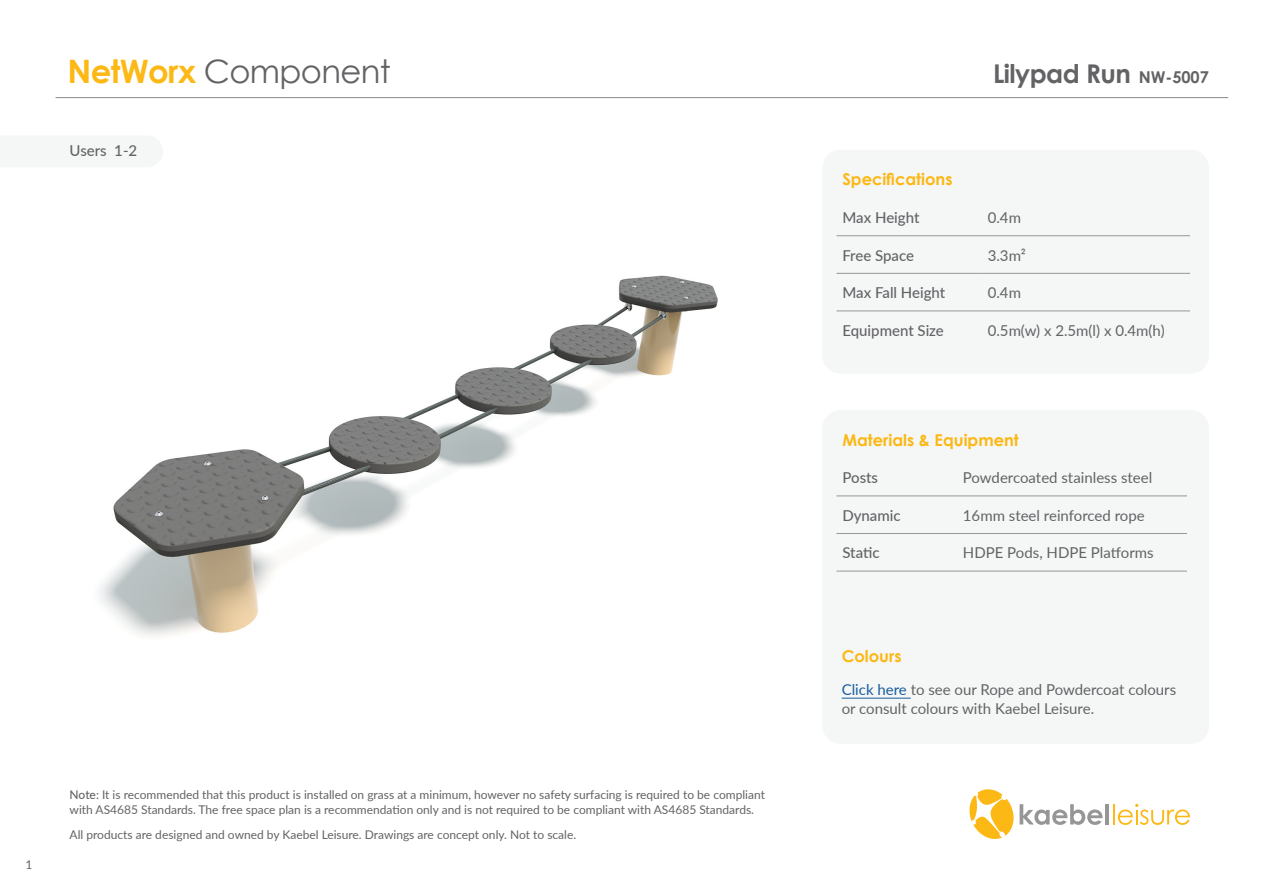
<style>
.page{position:relative;width:1263px;height:893px;background:#fff}
.page>*{position:absolute;margin:0;border:0;box-sizing:border-box;transform-origin:0 0}
.t1{font:32.25px "Century Gothic";letter-spacing:-.02em;color:#636366}
.t2{font:700 25.8px "Century Gothic";letter-spacing:-.02em;color:#636366}
.t3{font:700 16.35px "Century Gothic";color:#fcb814}
.t4{font:15px/19.5px "Lato";color:#636366}
.t5{font:500 15px "Lato";color:#636366}
.t6{font:12px/15px "Lato";color:#636366}
.s1{font-weight:700;color:#fcb814}
.s2{font-size:16.35px}
.s3{font-weight:500}
.s4{color:#175d9e}
</style>
<div class="page">
<svg style="left:969px;top:789px;width:133px;height:50px"></svg>
<hr style="left:1105px;top:804px;width:3px;height:20px;background:#969697">
<hr style="left:1113px;top:804px;width:2px;height:20px;background:#fcb814">
<svg style="left:1118px;top:804px;width:72px;height:21px"></svg>
<hr style="left:56px;top:97px;width:1172px;height:1px;background:#969697">
<img style="left:100px;top:275px;width:618px;height:362px">
<div style="left:822px;top:410px;width:387px;height:334px;background:#f5f6f6;border-radius:18px"></div>
<hr style="left:836px;top:495px;width:121px;height:1px;background:#969697">
<hr style="left:957px;top:495px;width:230px;height:1px;background:#969697">
<hr style="left:836px;top:533px;width:121px;height:1px;background:#969697">
<hr style="left:957px;top:533px;width:230px;height:1px;background:#969697">
<hr style="left:836px;top:571px;width:121px;height:1px;background:#969697">
<hr style="left:957px;top:571px;width:230px;height:1px;background:#969697">
<div style="left:822px;top:150px;width:387px;height:224px;background:#f5f6f6;border-radius:18px"></div>
<hr style="left:836px;top:235px;width:146px;height:1px;background:#969697">
<hr style="left:982px;top:235px;width:208px;height:1px;background:#969697">
<hr style="left:836px;top:273px;width:146px;height:1px;background:#969697">
<hr style="left:982px;top:273px;width:208px;height:1px;background:#969697">
<hr style="left:836px;top:311px;width:146px;height:1px;background:#969697">
<hr style="left:982px;top:311px;width:208px;height:1px;background:#969697">
<hr style="left:842px;top:698px;width:69px;height:1px;background:#175d9e">
<p class="t6" style="left:26px;top:856px;width:8px">1</p>
<p class="t1" style="left:68px;top:49px;width:325px"><span class="s1">NetWorx</span> Component</p>
<p class="t2" style="left:993px;top:54px;width:217px">Lilypad Run <span class="s2">NW-5007</span></p>
<p class="t5" style="left:70px;top:140px;width:69px">Users 1-2</p>
<p class="t6" style="left:70px;top:787px;width:697px"><span class="s3">Note:</span> It is recommended that this product is installed on grass at a minimum, however no safety surfacing is required to be compliant with AS4685 Standards. The free space plan is a recommendation only and is not required to be compliant with AS4685 Standards.</p>
<p class="t6" style="left:70px;top:827px;width:508px">All products are designed and owned by Kaebel Leisure. Drawings are concept only. Not to scale.</p>
<p class="t3" style="left:842px;top:167px;width:112px">Specifications</p>
<p class="t5" style="left:842px;top:207px;width:79px">Max Height</p>
<p class="t4" style="left:988px;top:207px;width:35px">0.4m</p>
<p class="t5" style="left:842px;top:244px;width:73px">Free Space</p>
<p class="t4" style="left:988px;top:245px;width:40px">3.3m²</p>
<p class="t5" style="left:842px;top:282px;width:104px">Max Fall Height</p>
<p class="t4" style="left:988px;top:282px;width:35px">0.4m</p>
<p class="t5" style="left:842px;top:319px;width:103px">Equipment Size</p>
<p class="t4" style="left:988px;top:320px;width:179px">0.5m(w) x 2.5m(l) x 0.4m(h)</p>
<p class="t3" style="left:842px;top:427px;width:178px">Materials &amp; Equipment</p>
<p class="t5" style="left:842px;top:467px;width:37px">Posts</p>
<p class="t4" style="left:963px;top:467px;width:191px">Powdercoated stainless steel</p>
<p class="t5" style="left:842px;top:504px;width:60px">Dynamic</p>
<p class="t4" style="left:963px;top:505px;width:183px">16mm steel reinforced rope</p>
<p class="t5" style="left:842px;top:542px;width:39px">Static</p>
<p class="t4" style="left:963px;top:542px;width:192px">HDPE Pods, HDPE Platforms</p>
<p class="t3" style="left:842px;top:644px;width:61px">Colours</p>
<p class="t4" style="left:842px;top:679px;width:336px"><span class="s4">Click here</span> to see our Rope and Powdercoat colours or consult colours with Kaebel Leisure.</p>
</div>
